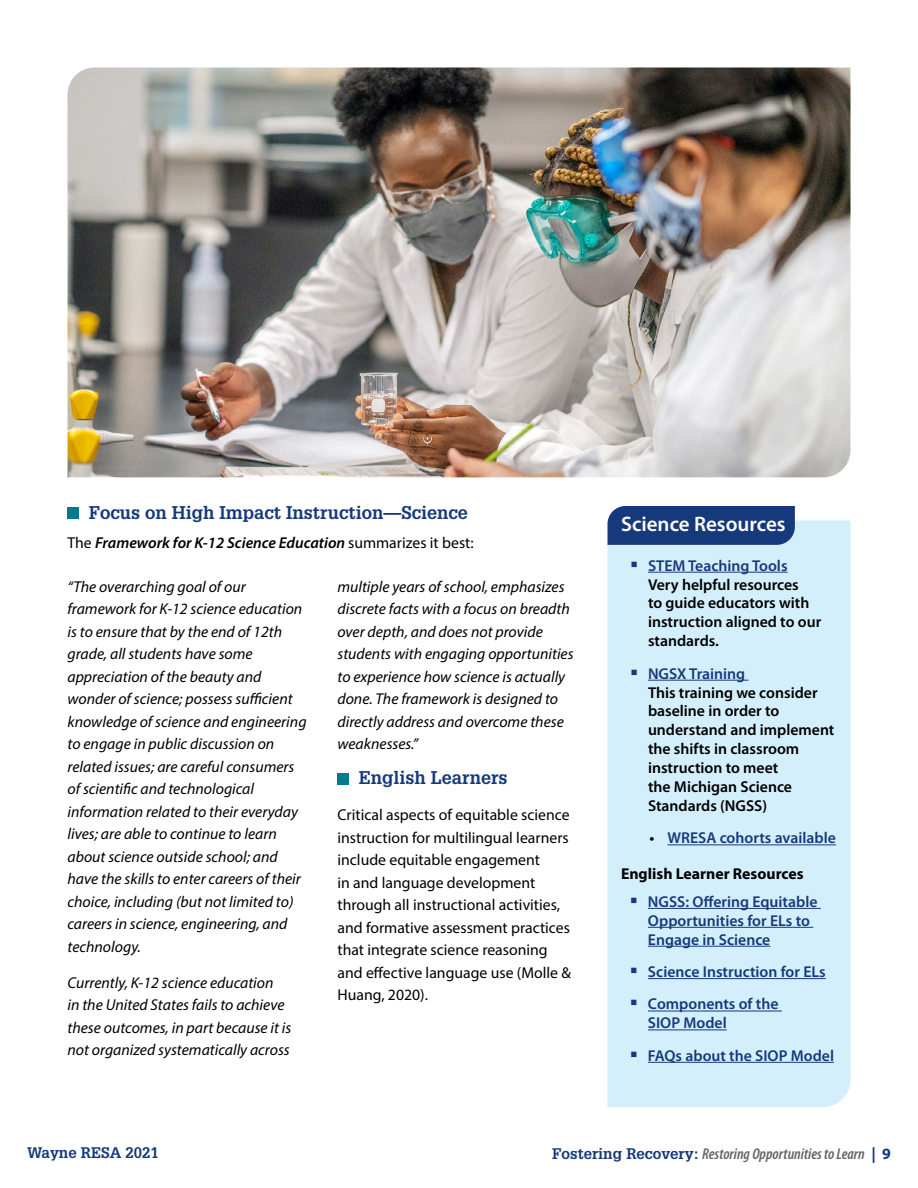
<style>
.page{position:relative;width:918px;height:1188px;background:#fff}
.page>*{position:absolute;margin:0;border:0;box-sizing:border-box;transform-origin:0 0}
.t1{font:600 21px "Myriad Pro";color:#fff}
.t2{font:700 18px "Glypha";color:#16397b}
.t3{font:italic 15.75px/22.5px "Myriad Pro";color:#000}
.t4{font:15.75px/22.5px "Myriad Pro";color:#000}
.t5{font:600 15.75px/18.9px "Myriad Pro";color:#000}
.t6{font:600 15.75px/18.9px "Myriad Pro";color:#16397b}
.t7{font:italic 600 15.75px "Myriad Pro";color:#000}
.t8{font:italic 600 condensed 15.75px "Myriad Pro";color:#636466}
.t9{font:700 15.75px "Myriad Pro";color:#000}
.t10{font:700 15px "Glypha";color:#16397b}
.s1{font-weight:400;font-style:normal}
.s2{color:#000}
.s3{font-family:"Glypha";font-weight:700;font-style:normal;font-stretch:normal;font-size:15px;color:#16397b}
.s4{font-weight:700;font-style:normal;font-stretch:normal;color:#16397b}
</style>
<div class="page">
<div style="left:608px;top:521px;width:242px;height:586px;background:#d4effc"></div>
<div style="left:608px;top:506px;width:187px;height:39px;background:#16397b"></div>
<div style="left:68px;top:508px;width:11px;height:11px;background:#007b89"></div>
<img style="left:68px;top:68px;width:782px;height:409px">
<div style="left:338px;top:773px;width:11px;height:11px;background:#007b89"></div>
<hr style="left:648px;top:572px;width:140px;height:1px;background:#16397b">
<hr style="left:648px;top:680px;width:101px;height:1px;background:#16397b">
<hr style="left:668px;top:844px;width:168px;height:1px;background:#16397b">
<hr style="left:648px;top:908px;width:173px;height:1px;background:#16397b">
<hr style="left:648px;top:927px;width:165px;height:1px;background:#16397b">
<hr style="left:648px;top:946px;width:122px;height:1px;background:#16397b">
<hr style="left:648px;top:978px;width:178px;height:1px;background:#16397b">
<hr style="left:648px;top:1011px;width:134px;height:1px;background:#16397b">
<hr style="left:648px;top:1030px;width:79px;height:1px;background:#16397b">
<hr style="left:648px;top:1062px;width:186px;height:1px;background:#16397b">
<svg style="left:632px;top:561px;width:5px;height:6px"></svg>
<svg style="left:632px;top:669px;width:5px;height:6px"></svg>
<svg style="left:632px;top:898px;width:5px;height:5px"></svg>
<svg style="left:632px;top:968px;width:5px;height:5px"></svg>
<svg style="left:632px;top:1000px;width:5px;height:6px"></svg>
<svg style="left:632px;top:1052px;width:5px;height:5px"></svg>
<p class="t2" style="left:89px;top:501px;width:381px">Focus on High Impact Instruction—Science</p>
<p class="t7" style="left:68px;top:533px;width:408px"><span class="s1">The</span> Framework for K-12 Science Education <span class="s1">summarizes it best:</span></p>
<p class="t3" style="left:68px;top:575px;width:241px">“The overarching goal of our framework for K-12 science education is to ensure that by the end of 12th grade, all students have some appreciation of the beauty and wonder of science; possess sufficient knowledge of science and engineering to engage in public discussion on related issues; are careful consumers of scientific and technological information related to their everyday lives; are able to continue to learn about science outside school; and have the skills to enter careers of their choice, including (but not limited to) careers in science, engineering, and technology.</p>
<p class="t3" style="left:68px;top:971px;width:225px">Currently, K-12 science education<br>in the United States fails to achieve these outcomes, in part because it is not organized systematically across</p>
<p class="t3" style="left:338px;top:575px;width:238px">multiple years of school, emphasizes discrete facts with a focus on breadth over depth, and does not provide students with engaging opportunities to experience how science is actually done. The framework is designed to directly address and overcome these weaknesses.”</p>
<p class="t2" style="left:359px;top:767px;width:150px">English Learners</p>
<p class="t4" style="left:338px;top:804px;width:235px">Critical aspects of equitable science instruction for multilingual learners include equitable engagement<br>in and language development through all instructional activities, and formative assessment practices that integrate science reasoning and effective language use (Molle &amp; Huang, 2020).</p>
<h1 class="t1" style="left:621px;top:511px;width:166px">Science Resources</h1>
<p class="t6" style="left:648px;top:555px;width:141px">STEM Teaching Tools</p>
<p class="t5" style="left:648px;top:574px;width:175px">Very helpful resources<br>to guide educators with instruction aligned to our standards.</p>
<p class="t6" style="left:648px;top:663px;width:99px">NGSX Training</p>
<p class="t5" style="left:648px;top:682px;width:188px">This training we consider baseline in order to understand and implement the shifts in classroom instruction to meet<br>the Michigan Science<br>Standards (NGSS)</p>
<p class="t6" style="left:650px;top:828px;width:188px"><span class="s2">•</span> WRESA cohorts available</p>
<p class="t9" style="left:621px;top:864px;width:184px">English Learner Resources</p>
<p class="t6" style="left:648px;top:892px;width:171px">NGSS: Offering Equitable<br>Opportunities for ELs to<br>Engage in Science</p>
<p class="t6" style="left:648px;top:955px;width:179px;line-height:32.4px">Science Instruction for ELs<br>Components of the</p>
<p class="t6" style="left:648px;top:1006px;width:188px;line-height:32.4px">SIOP Model<br>FAQs about the SIOP Model</p>
<p class="t10" style="left:27px;top:1144px;width:133px">Wayne RESA 2021</p>
<p class="t8" style="left:552px;top:1144px;width:340px"><span class="s3">Fostering Recovery:</span> Restoring Opportunities to Learn <span class="s4">| 9</span></p>
</div>
